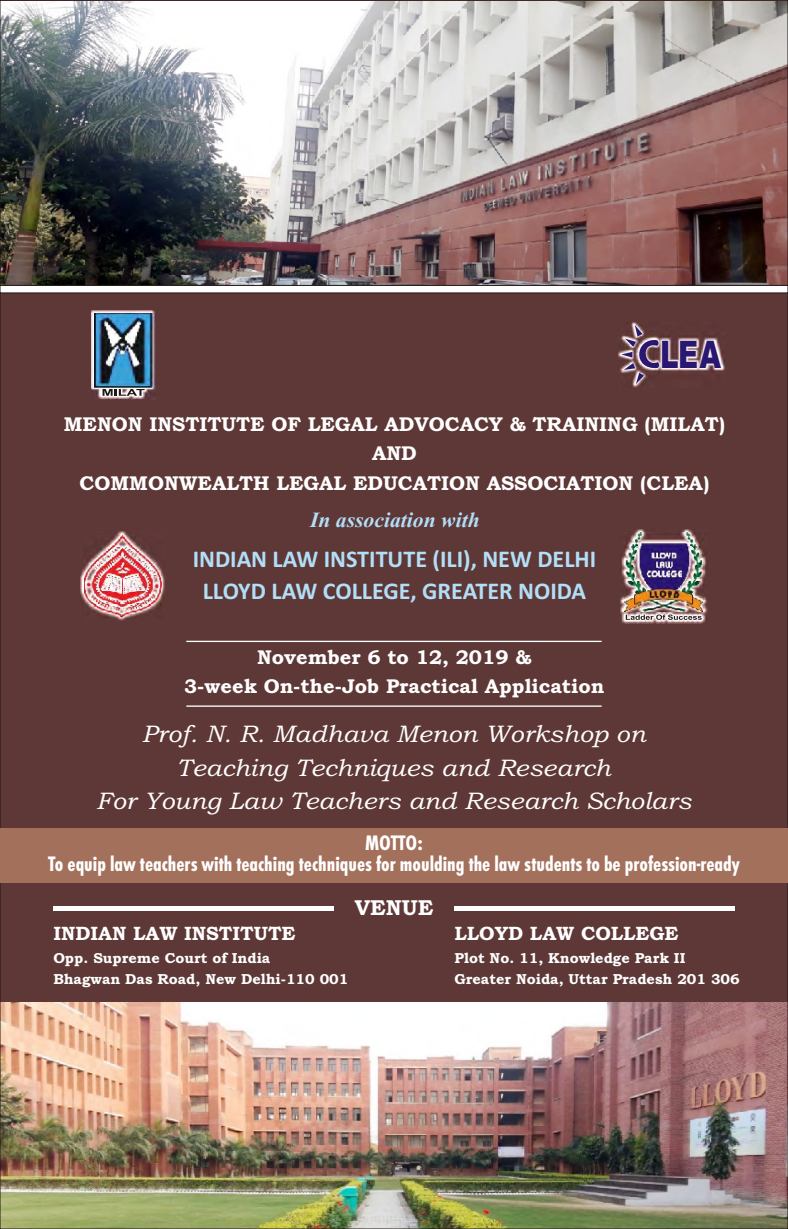
<style>
.page{position:relative;width:788px;height:1229px;background:#fff}
.page>*{position:absolute;margin:0;border:0;box-sizing:border-box;transform-origin:0 0}
.t1{font:900 37.98px "Arial";color:#291770;scale:.73 1}
.t2{font:700 24.15px/31.5px "Calibri";color:#b2def7;text-align:center}
.t3{font:italic 23.97px/33.4px "Bookman Old Style";color:#fff;text-align:center;scale:1.07 1}
.t4{font:700 condensed 21.7px/21.2px "Futura TEE";color:#fff;text-align:center}
.t5{font:italic 700 21.7px "Times New Roman";color:#b2def7}
.t6{font:21.53px "Bookman Old Style";color:#fff}
.t7{font:19.95px/29.6px "Bookman Old Style";color:#fff;text-align:center}
.t8{font:19.25px "Bookman Old Style";color:#fff}
.t9{font:14.53px/21.3px "Bookman Old Style";color:#fff}
</style>
<div class="page">
<div style="left:0;top:0;width:788px;height:1228px;background:#5e3836"></div>
<img style="left:2px;top:2px;width:784px;height:283px">
<img style="left:2px;top:1002px;width:784px;height:224px">
<hr style="left:186px;top:640px;width:415px;height:2px;background:#fff">
<hr style="left:186px;top:705px;width:415px;height:2px;background:#fff">
<div style="left:0;top:828px;width:788px;height:55px;background:#a3705c"></div>
<hr style="left:53px;top:906px;width:280px;height:4px;background:#fff">
<hr style="left:454px;top:906px;width:280px;height:4px;background:#fff">
<img style="left:81px;top:532px;width:84px;height:89px">
<img style="left:84px;top:536px;width:78px;height:81px">
<img style="left:620px;top:529px;width:87px;height:95px">
<svg style="left:625px;top:614px;width:76px;height:6px"></svg>
<img style="left:624px;top:533px;width:79px;height:78px">
<img style="left:91px;top:310px;width:64px;height:89px">
<img style="left:94px;top:313px;width:58px;height:75px">
<svg style="left:102px;top:388px;width:43px;height:8px"></svg>
<img style="left:618px;top:322px;width:106px;height:65px">
<svg style="left:621px;top:325px;width:38px;height:59px"></svg>
<div style="left:0;top:285px;width:788px;height:8px;background:#fff;border:1px solid #1f1a17"></div>
<h1 class="t1" style="left:660px;top:341px;width:85px">LEA</h1>
<p class="t7" style="left:64px;top:411px;width:662px">MENON INSTITUTE OF LEGAL ADVOCACY &amp; TRAINING (MILAT)<br>AND<br>COMMONWEALTH LEGAL EDUCATION ASSOCIATION (CLEA)</p>
<p class="t5" style="left:310px;top:512px;width:171px">In association with</p>
<p class="t2" style="left:193px;top:545px;width:405px">INDIAN LAW INSTITUTE (ILI), NEW DELHI<br>LLOYD LAW COLLEGE, GREATER NOIDA</p>
<p class="t7" style="left:184px;top:644px;width:421px">November 6 to 12, 2019 &amp;<br>3-week On-the-Job Practical Application</p>
<p class="t3" style="left:96px;top:719px;width:557px">Prof. N. R. Madhava Menon Workshop on<br>Teaching Techniques and Research<br>For Young Law Teachers and Research Scholars</p>
<p class="t4" style="left:48px;top:834px;width:693px">MOTTO:<br>To equip law teachers with teaching techniques for moulding the law students to be profession-ready</p>
<p class="t6" style="left:354px;top:900px;width:80px">VENUE</p>
<p class="t8" style="left:53px;top:926px;width:244px">INDIAN LAW INSTITUTE</p>
<p class="t9" style="left:53px;top:948px;width:296px">Opp. Supreme Court of India<br>Bhagwan Das Road, New Delhi-110 001</p>
<p class="t8" style="left:454px;top:926px;width:225px">LLOYD LAW COLLEGE</p>
<p class="t9" style="left:454px;top:948px;width:287px">Plot No. 11, Knowledge Park II<br>Greater Noida, Uttar Pradesh 201 306</p>
</div>
